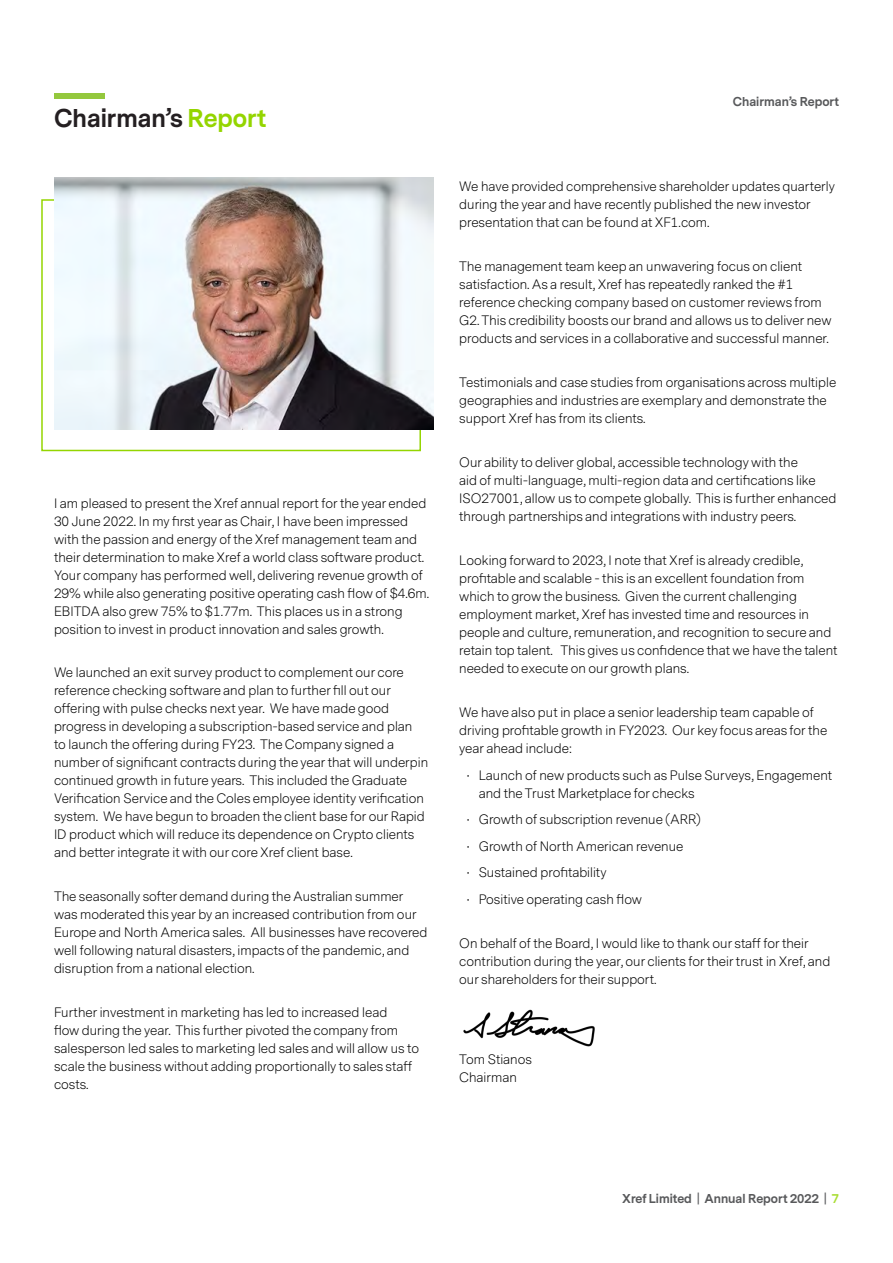
<style>
.page{position:relative;width:893px;height:1263px;background:#fff}
.page>*{position:absolute;margin:0;border:0;box-sizing:border-box;transform-origin:0 0}
.t1{font:700 24px "Messina Sans";color:#241f21}
.t2{font:300 12.75px/18px "Messina Sans";color:#000}
.t3{font:700 12px "Messina Sans";color:#58595b}
.s1{color:#94d500}
.s2{color:#a9dd33}
</style>
<div class="page">
<div style="left:41px;top:199px;width:380px;height:252px;border:2px solid #94d500"></div>
<img style="left:54px;top:177px;width:380px;height:252px">
<div style="left:54px;top:94px;width:51px;height:5px;background:#94c83d"></div>
<img style="left:463px;top:1009px;width:132px;height:38px">
<h1 class="t1" style="left:54px;top:102px;width:214px">Chairman’s <span class="s1">Report</span></h1>
<p class="t2" style="left:54px;top:494px;width:377px">I am pleased to present the Xref annual report for the year ended 30 June 2022. In my first year as Chair, I have been impressed with the passion and energy of the Xref management team and their determination to make Xref a world class software product.<br>Your company has performed well, delivering revenue growth of 29% while also generating positive operating cash flow of $4.6m.<br>EBITDA also grew 75% to $1.77m. This places us in a strong position to invest in product innovation and sales growth.</p>
<p class="t2" style="left:54px;top:664px;width:376px">We launched an exit survey product to complement our core reference checking software and plan to further fill out our offering with pulse checks next year. We have made good progress in developing a subscription-based service and plan<br>to launch the offering during FY23. The Company signed a number of significant contracts during the year that will underpin continued growth in future years. This included the Graduate Verification Service and the Coles employee identity verification system. We have begun to broaden the client base for our Rapid ID product which will reduce its dependence on Crypto clients and better integrate it with our core Xref client base.</p>
<p class="t2" style="left:54px;top:887px;width:375px">The seasonally softer demand during the Australian summer was moderated this year by an increased contribution from our Europe and North America sales. All businesses have recovered well following natural disasters, impacts of the pandemic, and disruption from a national election.</p>
<p class="t2" style="left:54px;top:1004px;width:367px">Further investment in marketing has led to increased lead<br>flow during the year. This further pivoted the company from salesperson led sales to marketing led sales and will allow us to scale the business without adding proportionally to sales staff costs.</p>
<p class="t3" style="left:733px;top:93px;width:108px">Chairman’s Report</p>
<p class="t2" style="left:459px;top:177px;width:377px">We have provided comprehensive shareholder updates quarterly during the year and have recently published the new investor presentation that can be found at XF1.com.</p>
<p class="t2" style="left:459px;top:258px;width:374px">The management team keep an unwavering focus on client satisfaction. As a result, Xref has repeatedly ranked the #1 reference checking company based on customer reviews from G2. This credibility boosts our brand and allows us to deliver new products and services in a collaborative and successful manner.</p>
<p class="t2" style="left:459px;top:373px;width:379px">Testimonials and case studies from organisations across multiple geographies and industries are exemplary and demonstrate the support Xref has from its clients.</p>
<p class="t2" style="left:459px;top:454px;width:379px">Our ability to deliver global, accessible technology with the<br>aid of multi-language, multi-region data and certifications like ISO27001, allow us to compete globally. This is further enhanced through partnerships and integrations with industry peers.</p>
<p class="t2" style="left:459px;top:551px;width:380px">Looking forward to 2023, I note that Xref is already credible, profitable and scalable - this is an excellent foundation from which to grow the business. Given the current challenging employment market, Xref has invested time and resources in people and culture, remuneration, and recognition to secure and retain top talent. This gives us confidence that we have the talent needed to execute on our growth plans.</p>
<p class="t2" style="left:459px;top:704px;width:370px">We have also put in place a senior leadership team capable of driving profitable growth in FY2023. Our key focus areas for the year ahead include:</p>
<p class="t2" style="left:479px;top:766px;width:355px;text-indent:-12px">• Launch of new products such as Pulse Surveys, Engagement and the Trust Marketplace for checks</p>
<p class="t2" style="left:467px;top:811px;width:235px">• Growth of subscription revenue (ARR)</p>
<p class="t2" style="left:467px;top:837px;width:218px">• Growth of North American revenue</p>
<p class="t2" style="left:467px;top:864px;width:141px">• Sustained profitability</p>
<p class="t2" style="left:467px;top:890px;width:177px">• Positive operating cash flow</p>
<p class="t2" style="left:459px;top:935px;width:373px">On behalf of the Board, I would like to thank our staff for their contribution during the year, our clients for their trust in Xref, and our shareholders for their support.</p>
<p class="t2" style="left:459px;top:1050px;width:74px">Tom Stianos<br>Chairman</p>
<p class="t3" style="left:622px;top:1190px;width:218px">Xref Limited | Annual Report 2022 | <span class="s2">7</span></p>
</div>
